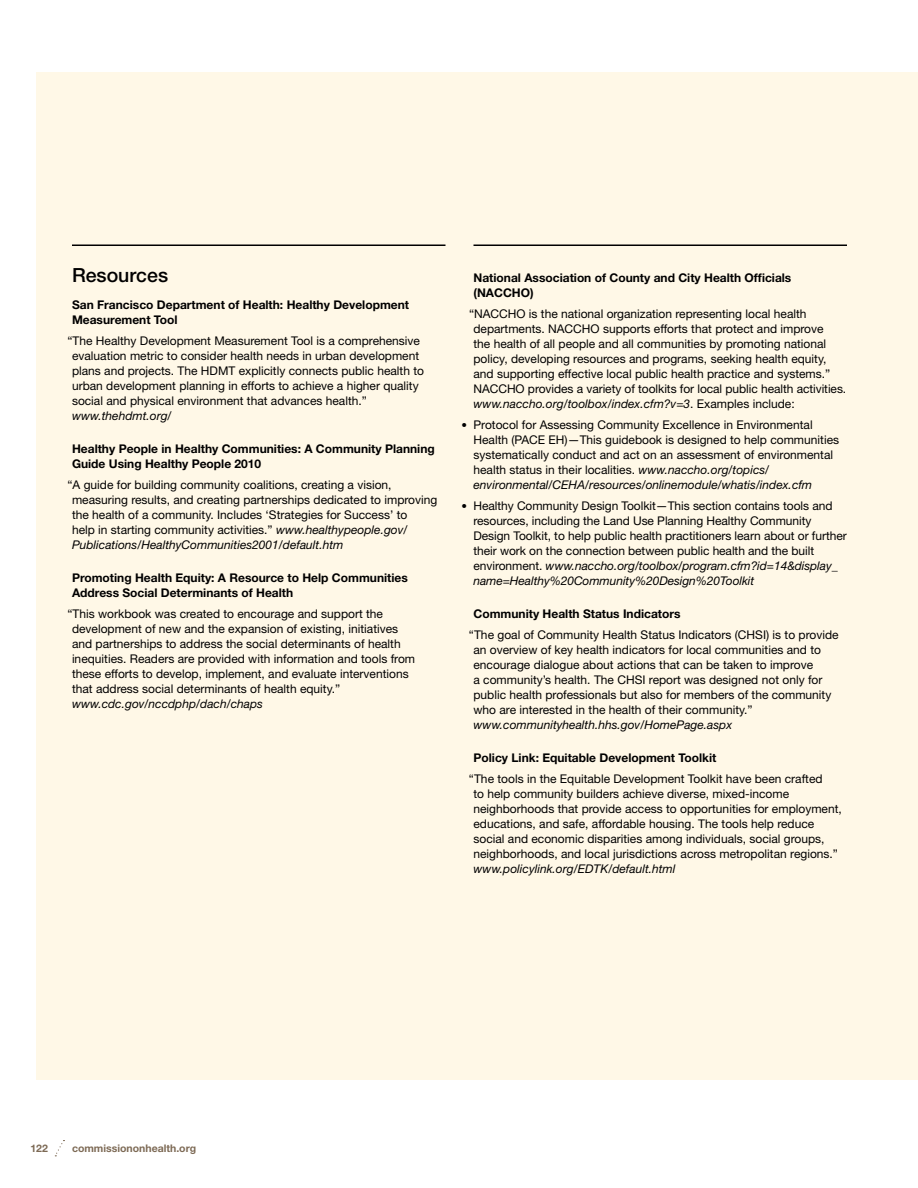
<style>
.page{position:relative;width:918px;height:1188px;background:#fff}
.page>*{position:absolute;margin:0;border:0;box-sizing:border-box;transform-origin:0 0}
.t1{font:500 19.5px "Helvetica Neue LT Pro";color:#000}
.t2{font:12px/15px "Helvetica Neue LT Pro";color:#000}
.t3{font:700 12px/15px "Helvetica Neue LT Pro";color:#000}
.t4{font:italic 12px "Helvetica Neue LT Pro";color:#000}
.t5{font:700 10.5px "Helvetica Neue LT Pro";color:#7d6a55}
.s1{font-style:italic}
.s2{font-size:11.25px}
</style>
<div class="page">
<svg style="left:55px;top:1140px;width:9px;height:16px"></svg>
<div style="left:36px;top:72px;width:882px;height:1008px;background:#fff8e7"></div>
<hr style="left:72px;top:244px;width:374px;height:2px;background:#000">
<hr style="left:474px;top:244px;width:373px;height:2px;background:#000">
<h1 class="t1" style="left:72px;top:263px;width:98px">Resources</h1>
<p class="t3" style="left:72px;top:297px;width:339px">San Francisco Department of Health: Healthy Development<br>Measurement Tool</p>
<p class="t2" style="left:72px;top:333px;width:354px;text-indent:-4px">“The Healthy Development Measurement Tool is a comprehensive evaluation metric to consider health needs in urban development plans and projects. The HDMT explicitly connects public health to urban development planning in efforts to achieve a higher quality social and physical environment that advances health.”</p>
<p class="t4" style="left:72px;top:408px;width:101px">www.thehdmt.org/</p>
<p class="t3" style="left:72px;top:441px;width:364px">Healthy People in Healthy Communities: A Community Planning<br>Guide Using Healthy People 2010</p>
<p class="t2" style="left:72px;top:477px;width:367px;text-indent:-4px">“A guide for building community coalitions, creating a vision, measuring results, and creating partnerships dedicated to improving the health of a community. Includes ‘Strategies for Success’ to<br>help in starting community activities.” <span class="s1">www.healthypeople.gov/ Publications/HealthyCommunities2001/default.htm</span></p>
<p class="t3" style="left:72px;top:570px;width:337px">Promoting Health Equity: A Resource to Help Communities<br>Address Social Determinants of Health</p>
<p class="t2" style="left:72px;top:606px;width:345px;text-indent:-4px">“This workbook was created to encourage and support the development of new and the expansion of existing, initiatives and partnerships to address the social determinants of health inequities. Readers are provided with information and tools from these efforts to develop, implement, and evaluate interventions that address social determinants of health equity.”</p>
<p class="t4" style="left:72px;top:696px;width:192px">www.cdc.gov/nccdphp/dach/chaps</p>
<p class="t3" style="left:474px;top:270px;width:319px">National Association of County and City Health Officials (NACCHO)</p>
<p class="t2" style="left:474px;top:306px;width:374px;text-indent:-4px">“NACCHO is the national organization representing local health departments. NACCHO supports efforts that protect and improve<br>the health of all people and all communities by promoting national policy, developing resources and programs, seeking health equity, and supporting effective local public health practice and systems.” NACCHO provides a variety of toolkits for local public health activities. <span class="s1">www.naccho.org/toolbox/index.cfm?v=3</span>. Examples include:</p>
<p class="t2" style="left:473px;top:417px;width:367px;text-indent:-12px"><span class="s2">•</span> Protocol for Assessing Community Excellence in Environmental Health (PACE EH)—This guidebook is designed to help communities systematically conduct and act on an assessment of environmental health status in their localities. <span class="s1">www.naccho.org/topics/ environmental/CEHA/resources/onlinemodule/whatis/index.cfm</span></p>
<p class="t2" style="left:473px;top:498px;width:375px;text-indent:-12px"><span class="s2">•</span> Healthy Community Design Toolkit—This section contains tools and resources, including the Land Use Planning Healthy Community Design Toolkit, to help public health practitioners learn about or further their work on the connection between public health and the built environment. <span class="s1">www.naccho.org/toolbox/program.cfm?id=14&amp;display_ name=Healthy%20Community%20Design%20Toolkit</span></p>
<p class="t3" style="left:473px;top:606px;width:209px">Community Health Status Indicators</p>
<p class="t2" style="left:473px;top:627px;width:367px;text-indent:-4px">“The goal of Community Health Status Indicators (CHSI) is to provide an overview of key health indicators for local communities and to encourage dialogue about actions that can be taken to improve<br>a community’s health. The CHSI report was designed not only for public health professionals but also for members of the community who are interested in the health of their community.”</p>
<p class="t4" style="left:473px;top:717px;width:260px">www.communityhealth.hhs.gov/HomePage.aspx</p>
<p class="t3" style="left:473px;top:750px;width:245px">Policy Link: Equitable Development Toolkit</p>
<p class="t2" style="left:473px;top:771px;width:370px;text-indent:-4px">“The tools in the Equitable Development Toolkit have been crafted<br>to help community builders achieve diverse, mixed-income neighborhoods that provide access to opportunities for employment, educations, and safe, affordable housing. The tools help reduce social and economic disparities among individuals, social groups, neighborhoods, and local jurisdictions across metropolitan regions.”</p>
<p class="t4" style="left:473px;top:861px;width:203px">www.policylink.org/EDTK/default.html</p>
<p class="t5" style="left:30px;top:1142px;width:19px">122</p>
<p class="t5" style="left:72px;top:1142px;width:126px">commissiononhealth.org</p>
</div>
